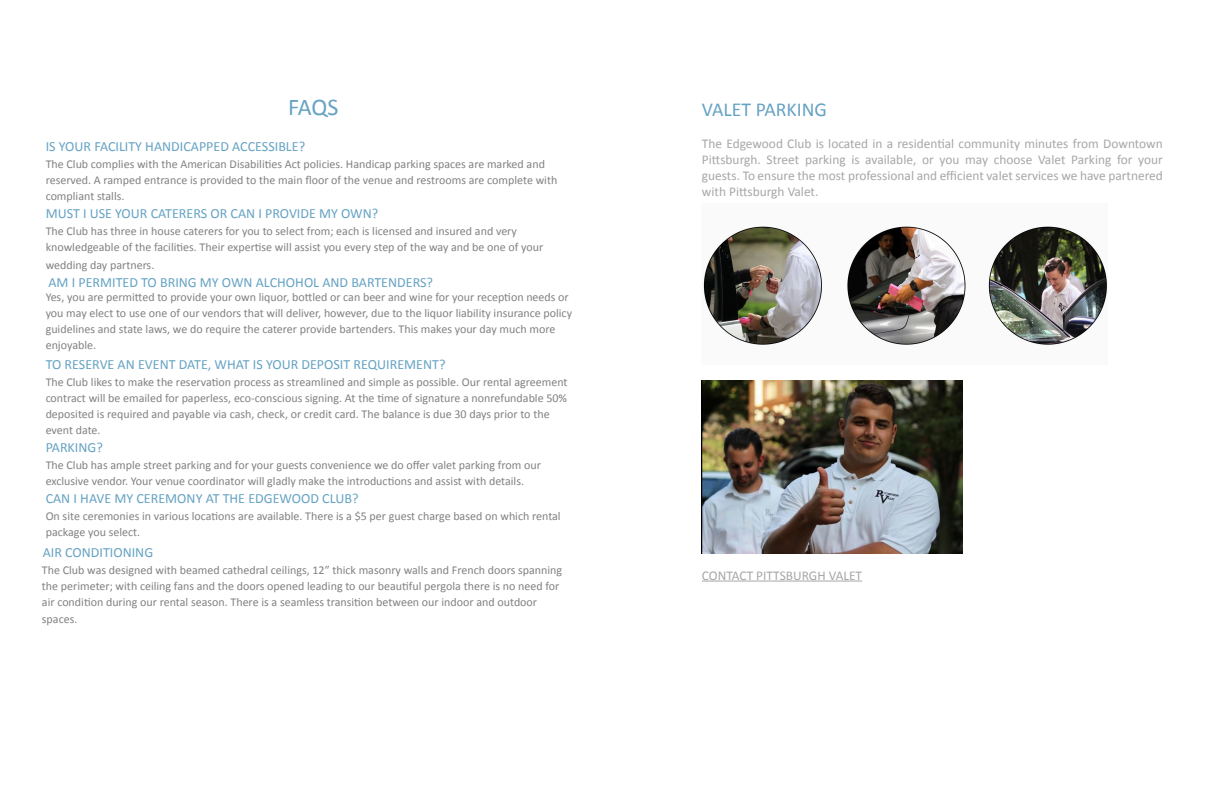
<style>
.page{position:relative;width:1224px;height:792px;background:#fff}
.page>*{position:absolute;margin:0;border:0;box-sizing:border-box;transform-origin:0 0}
.t1{font:24px "Calibri";color:#66a3c3}
.t2{font:19.8px "Calibri";color:#66a3c3}
.t3{font:14px "Calibri";color:#66a3c3}
.t4{font:13.4px/16.1px "Calibri";color:#a7a7a7;text-align:justify}
.t5{font:12px/16.1px "Calibri";color:#818181}
</style>
<div class="page">
<img style="left:702px;top:380px;width:260px;height:173px">
<hr style="left:702px;top:581px;width:160px;height:1px;background:#a7a7a7">
<img style="left:703px;top:226px;width:404px;height:119px">
<h1 class="t1" style="left:288px;top:91px;width:52px">FAQS</h1>
<p class="t3" style="left:46px;top:137px;width:261px">IS YOUR FACILITY HANDICAPPED ACCESSIBLE?</p>
<p class="t5" style="left:46px;top:156px;width:513px">The Club complies with the American Disabilities Act policies. Handicap parking spaces are marked and reserved. A ramped entrance is provided to the main floor of the venue and restrooms are complete with compliant stalls.</p>
<p class="t3" style="left:46px;top:204px;width:334px">MUST I USE YOUR CATERERS OR CAN I PROVIDE MY OWN?</p>
<p class="t5" style="left:46px;top:223px;width:499px">The Club has three in house caterers for you to select from; each is licensed and insured and very knowledgeable of the facilities. Their expertise will assist you every step of the way and be one of your</p>
<p class="t5" style="left:46px;top:257px;width:110px">wedding day partners.</p>
<p class="t3" style="left:48px;top:273px;width:386px">AM I PERMITED TO BRING MY OWN ALCHOHOL AND BARTENDERS?</p>
<p class="t5" style="left:46px;top:288px;width:528px">Yes, you are permitted to provide your own liquor, bottled or can beer and wine for your reception needs or you may elect to use one of our vendors that will deliver, however, due to the liquor liability insurance policy guidelines and state laws, we do require the caterer provide bartenders. This makes your day much more enjoyable.</p>
<p class="t3" style="left:46px;top:355px;width:401px">TO RESERVE AN EVENT DATE, WHAT IS YOUR DEPOSIT REQUIREMENT?</p>
<p class="t5" style="left:46px;top:373px;width:523px">The Club likes to make the reservation process as streamlined and simple as possible. Our rental agreement contract will be emailed for paperless, eco-conscious signing. At the time of signature a nonrefundable 50% deposited is required and payable via cash, check, or credit card. The balance is due 30 days prior to the event date.</p>
<p class="t5" style="left:46px;top:457px;width:497px">The Club has ample street parking and for your guests convenience we do offer valet parking from our exclusive vendor. Your venue coordinator will gladly make the introductions and assist with details.</p>
<p class="t3" style="left:46px;top:489px;width:314px">CAN I HAVE MY CEREMONY AT THE EDGEWOOD CLUB?</p>
<p class="t5" style="left:46px;top:508px;width:517px;line-height:15.6px">On site ceremonies in various locations are available. There is a $5 per guest charge based on which rental package you select.</p>
<p class="t5" style="left:42px;top:562px;width:522px">The Club was designed with beamed cathedral ceilings, 12” thick masonry walls and French doors spanning the perimeter; with ceiling fans and the doors opened leading to our beautiful pergola there is no need for air condition during our rental season. There is a seamless transition between our indoor and outdoor spaces.</p>
<p class="t3" style="left:46px;top:438px;width:59px">PARKING?</p>
<p class="t3" style="left:43px;top:543px;width:112px">AIR CONDITIONING</p>
<h2 class="t2" style="left:702px;top:96px;width:127px">VALET PARKING</h2>
<p class="t4" style="left:702px;top:135px;width:463px">The Edgewood Club is located in a residential community minutes from Downtown Pittsburgh. Street parking is available, or you may choose Valet Parking for your guests. To ensure the most professional and efficient valet services we have partnered with Pittsburgh Valet.</p>
<p class="t4" style="left:702px;top:567px;width:162px">CONTACT PITTSBURGH VALET</p>
</div>
